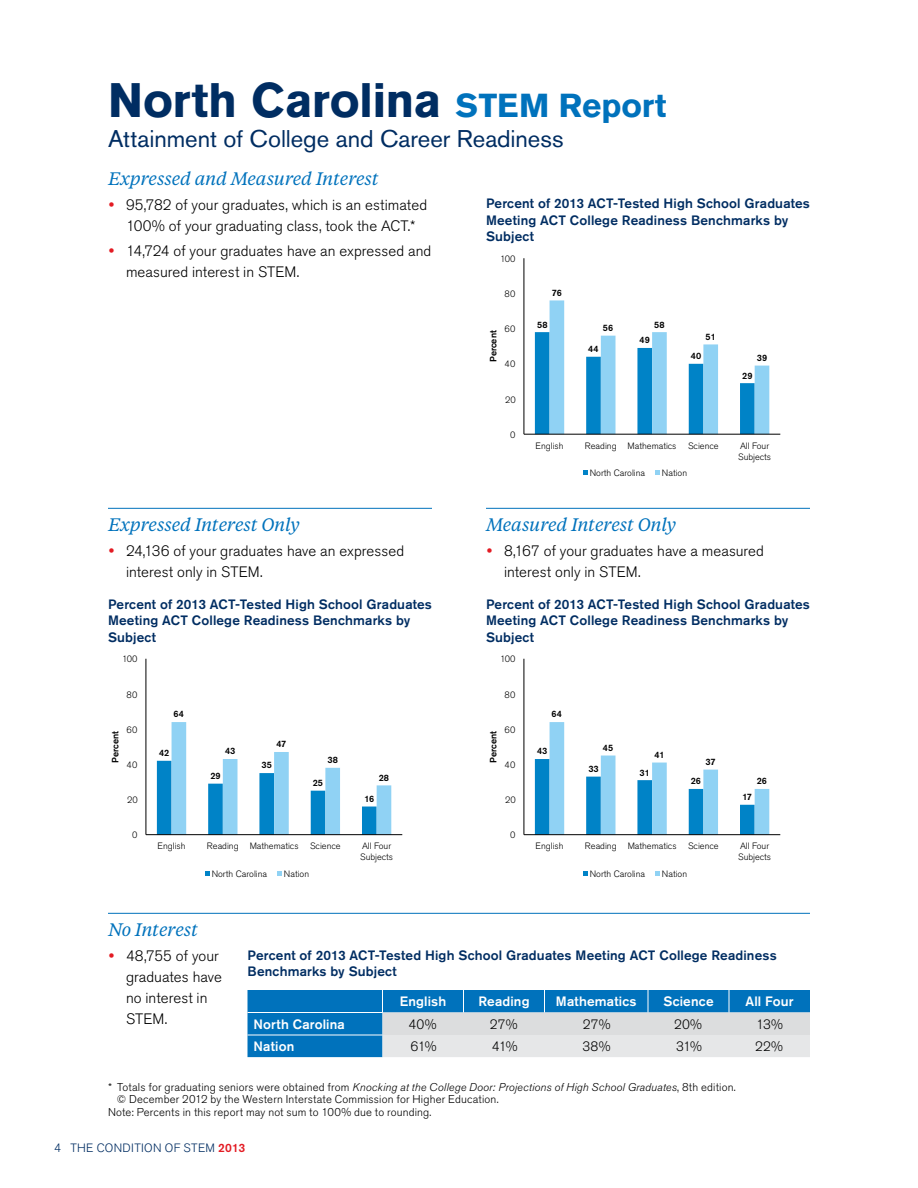
<style>
.page{position:relative;width:918px;height:1188px;background:#fff}
.page>*{position:absolute;margin:0;border:0;box-sizing:border-box;transform-origin:0 0}
.t1{font:700 48px "Akzidenz Grotesk Std";color:#002d62}
.t2{font:24px "Akzidenz Grotesk Std";color:#002d62}
.t3{font:italic 18px "Tiempos Text";letter-spacing:-.01em;color:#0072bc}
.t4{font:300 15px/21px "Akzidenz Grotesk Std";color:#000}
.t5{font:500 13.5px/16.5px "Akzidenz Grotesk Std";letter-spacing:.01em;color:#002d62}
.t6{font:500 13.5px "Akzidenz Grotesk Std";letter-spacing:.01em;color:#fff}
.t7{font:300 13.5px "Akzidenz Grotesk Std";letter-spacing:.005em;color:#000}
.t8{font:300 12px "Akzidenz Grotesk Std";letter-spacing:.03em;color:#002d62}
.t9{font:300 11.25px/12px "Akzidenz Grotesk Std";letter-spacing:.015em;color:#000}
.t10{font:300 9.15px/10.6px "Akzidenz Grotesk Std";color:#000001}
.t11{font:500 9.15px "Akzidenz Grotesk Std";color:#000001}
.s1{font-size:33px;color:#0072bc}
.s2{color:#e31b23}
.s3{font-style:italic}
.s4{font-weight:500;color:#e31b23}
</style>
<div class="page">
<svg style="left:535px;top:300px;width:234px;height:134px"></svg>
<hr style="left:524px;top:258px;width:1px;height:176px;background:#000001">
<hr style="left:524px;top:434px;width:256px;height:1px;background:#000001">
<svg style="left:583px;top:470px;width:5px;height:5px"></svg>
<svg style="left:655px;top:470px;width:5px;height:5px"></svg>
<svg style="left:535px;top:722px;width:234px;height:112px"></svg>
<hr style="left:524px;top:659px;width:1px;height:176px;background:#000001">
<hr style="left:524px;top:834px;width:256px;height:1px;background:#000001">
<svg style="left:583px;top:871px;width:5px;height:4px"></svg>
<svg style="left:655px;top:871px;width:5px;height:4px"></svg>
<hr style="left:108px;top:508px;width:324px;height:1px;background:#0072bc">
<hr style="left:108px;top:913px;width:702px;height:1px;background:#0072bc">
<svg style="left:157px;top:722px;width:234px;height:112px"></svg>
<hr style="left:146px;top:659px;width:1px;height:176px;background:#000001">
<hr style="left:146px;top:834px;width:256px;height:1px;background:#000001">
<svg style="left:205px;top:871px;width:5px;height:4px"></svg>
<svg style="left:277px;top:871px;width:5px;height:4px"></svg>
<hr style="left:486px;top:508px;width:324px;height:1px;background:#0072bc">
<svg style="left:248px;top:990px;width:562px;height:67px;background:#74acd0"></svg>
<h1 class="t1" style="left:108px;top:73px;width:560px">North Carolina <span class="s1">STEM Report</span></h1>
<h2 class="t2" style="left:108px;top:124px;width:457px">Attainment of College and Career Readiness</h2>
<h3 class="t3" style="left:108px;top:166px;width:272px">Expressed and Measured Interest</h3>
<p class="t4" style="left:108px;top:194px;width:321px;text-align:center"><span class="s2">•</span> 95,782 of your graduates, which is an estimated<br>100% of your graduating class, took the ACT.*</p>
<p class="t4" style="left:126px;top:241px;width:307px;text-indent:-18px"><span class="s2">•</span> 14,724 of your graduates have an expressed and measured interest in STEM.</p>
<p class="t5" style="left:486px;top:195px;width:326px">Percent of 2013 ACT-Tested High School Graduates<br>Meeting ACT College Readiness Benchmarks by<br>Subject</p>
<p class="t10" style="left:500px;top:254px;width:17px">100</p>
<p class="t10" style="left:505px;top:289px;width:12px">80</p>
<p class="t11" style="left:552px;top:287px;width:12px">76</p>
<p class="t11" style="left:488px;top:362px;width:33px;rotate:-90deg">Percent</p>
<p class="t10" style="left:505px;top:324px;width:12px">60</p>
<p class="t10" style="left:505px;top:359px;width:12px">40</p>
<p class="t11" style="left:537px;top:319px;width:12px">58</p>
<p class="t11" style="left:603px;top:322px;width:12px">56</p>
<p class="t11" style="left:588px;top:343px;width:12px">44</p>
<p class="t11" style="left:654px;top:319px;width:12px">58</p>
<p class="t11" style="left:640px;top:335px;width:12px">49</p>
<p class="t11" style="left:706px;top:331px;width:12px">51</p>
<p class="t11" style="left:691px;top:350px;width:12px">40</p>
<p class="t11" style="left:757px;top:352px;width:12px">39</p>
<p class="t11" style="left:742px;top:370px;width:12px">29</p>
<p class="t10" style="left:505px;top:394px;width:12px">20</p>
<p class="t10" style="left:510px;top:430px;width:7px">0</p>
<p class="t10" style="left:536px;top:441px;width:30px">English</p>
<p class="t10" style="left:585px;top:441px;width:93px">Reading Mathematics</p>
<p class="t10" style="left:688px;top:441px;width:32px">Science</p>
<p class="t10" style="left:738px;top:441px;width:35px">All Four<br>Subjects</p>
<p class="t10" style="left:590px;top:468px;width:57px">North Carolina</p>
<p class="t10" style="left:662px;top:468px;width:27px">Nation</p>
<h3 class="t3" style="left:108px;top:513px;width:193px">Expressed Interest Only</h3>
<h3 class="t3" style="left:486px;top:513px;width:192px">Measured Interest Only</h3>
<p class="t4" style="left:126px;top:541px;width:280px;text-indent:-18px"><span class="s2">•</span> 24,136 of your graduates have an expressed interest only in STEM.</p>
<p class="t4" style="left:504px;top:541px;width:262px;text-indent:-18px"><span class="s2">•</span> 8,167 of your graduates have a measured interest only in STEM.</p>
<p class="t5" style="left:108px;top:595px;width:326px">Percent of 2013 ACT-Tested High School Graduates<br>Meeting ACT College Readiness Benchmarks by<br>Subject</p>
<p class="t5" style="left:486px;top:595px;width:326px">Percent of 2013 ACT-Tested High School Graduates<br>Meeting ACT College Readiness Benchmarks by<br>Subject</p>
<p class="t10" style="left:122px;top:654px;width:17px">100</p>
<p class="t10" style="left:500px;top:654px;width:17px">100</p>
<p class="t10" style="left:127px;top:689px;width:12px">80</p>
<p class="t10" style="left:505px;top:689px;width:12px">80</p>
<p class="t11" style="left:174px;top:709px;width:12px">64</p>
<p class="t11" style="left:552px;top:709px;width:12px">64</p>
<p class="t11" style="left:110px;top:763px;width:33px;rotate:-90deg">Percent</p>
<p class="t10" style="left:127px;top:724px;width:12px">60</p>
<p class="t10" style="left:127px;top:760px;width:12px">40</p>
<p class="t11" style="left:159px;top:747px;width:12px">42</p>
<p class="t11" style="left:225px;top:746px;width:12px">43</p>
<p class="t11" style="left:210px;top:770px;width:12px">29</p>
<p class="t11" style="left:276px;top:739px;width:11px">47</p>
<p class="t11" style="left:262px;top:760px;width:12px">35</p>
<p class="t11" style="left:328px;top:754px;width:12px">38</p>
<p class="t11" style="left:313px;top:777px;width:12px">25</p>
<p class="t11" style="left:379px;top:772px;width:12px">28</p>
<p class="t11" style="left:488px;top:763px;width:33px;rotate:-90deg">Percent</p>
<p class="t10" style="left:505px;top:724px;width:12px">60</p>
<p class="t10" style="left:505px;top:760px;width:12px">40</p>
<p class="t11" style="left:537px;top:746px;width:12px">43</p>
<p class="t11" style="left:603px;top:742px;width:12px">45</p>
<p class="t11" style="left:588px;top:763px;width:12px">33</p>
<p class="t11" style="left:654px;top:749px;width:12px">41</p>
<p class="t11" style="left:640px;top:767px;width:12px">31</p>
<p class="t11" style="left:706px;top:756px;width:12px">37</p>
<p class="t11" style="left:691px;top:775px;width:12px">26</p>
<p class="t11" style="left:757px;top:775px;width:12px">26</p>
<p class="t10" style="left:127px;top:795px;width:12px">20</p>
<p class="t11" style="left:365px;top:793px;width:11px">16</p>
<p class="t10" style="left:505px;top:795px;width:12px">20</p>
<p class="t11" style="left:743px;top:791px;width:11px">17</p>
<p class="t10" style="left:132px;top:830px;width:7px">0</p>
<p class="t10" style="left:510px;top:830px;width:7px">0</p>
<p class="t10" style="left:158px;top:841px;width:30px">English</p>
<p class="t10" style="left:207px;top:841px;width:93px">Reading Mathematics</p>
<p class="t10" style="left:310px;top:841px;width:32px">Science</p>
<p class="t10" style="left:360px;top:841px;width:35px">All Four<br>Subjects</p>
<p class="t10" style="left:536px;top:841px;width:30px">English</p>
<p class="t10" style="left:585px;top:841px;width:93px">Reading Mathematics</p>
<p class="t10" style="left:688px;top:841px;width:32px">Science</p>
<p class="t10" style="left:738px;top:841px;width:35px">All Four<br>Subjects</p>
<p class="t10" style="left:212px;top:869px;width:57px">North Carolina</p>
<p class="t10" style="left:284px;top:869px;width:27px">Nation</p>
<p class="t10" style="left:590px;top:869px;width:57px">North Carolina</p>
<p class="t10" style="left:662px;top:869px;width:27px">Nation</p>
<h3 class="t3" style="left:108px;top:918px;width:92px">No Interest</h3>
<p class="t4" style="left:126px;top:946px;width:97px;text-indent:-18px"><span class="s2">•</span> 48,755 of your graduates have no interest in<br>STEM.</p>
<p class="t5" style="left:248px;top:946px;width:531px">Percent of 2013 ACT-Tested High School Graduates Meeting ACT College Readiness<br>Benchmarks by Subject</p>
<p class="t6" style="left:400px;top:993px;width:48px">English</p>
<p class="t6" style="left:478px;top:993px;width:53px">Reading</p>
<p class="t6" style="left:556px;top:993px;width:82px">Mathematics</p>
<p class="t6" style="left:663px;top:993px;width:52px">Science</p>
<p class="t6" style="left:745px;top:993px;width:50px">All Four</p>
<p class="t6" style="left:254px;top:1016px;width:93px">North Carolina</p>
<p class="t7" style="left:408px;top:1017px;width:30px">40%</p>
<p class="t7" style="left:490px;top:1017px;width:29px">27%</p>
<p class="t7" style="left:583px;top:1017px;width:29px">27%</p>
<p class="t7" style="left:674px;top:1017px;width:30px">20%</p>
<p class="t7" style="left:756px;top:1017px;width:28px">13%</p>
<p class="t6" style="left:254px;top:1038px;width:42px">Nation</p>
<p class="t7" style="left:410px;top:1039px;width:28px">61%</p>
<p class="t7" style="left:492px;top:1039px;width:27px">41%</p>
<p class="t7" style="left:583px;top:1039px;width:29px">38%</p>
<p class="t7" style="left:676px;top:1039px;width:28px">31%</p>
<p class="t7" style="left:755px;top:1039px;width:29px">22%</p>
<p class="t9" style="left:117px;top:1081px;width:620px;text-indent:-9px">* Totals for graduating seniors were obtained from <span class="s3">Knocking at the College Door: Projections of High School Graduates</span>, 8th edition. © December 2012 by the Western I nterstate Commission for H igher Education.</p>
<p class="t9" style="left:108px;top:1106px;width:325px">Note: Percents in this report may not sum to 100% due to rounding.</p>
<p class="t8" style="left:54px;top:1141px;width:193px">4 The Condition of STEM <span class="s4">2013</span></p>
</div>
